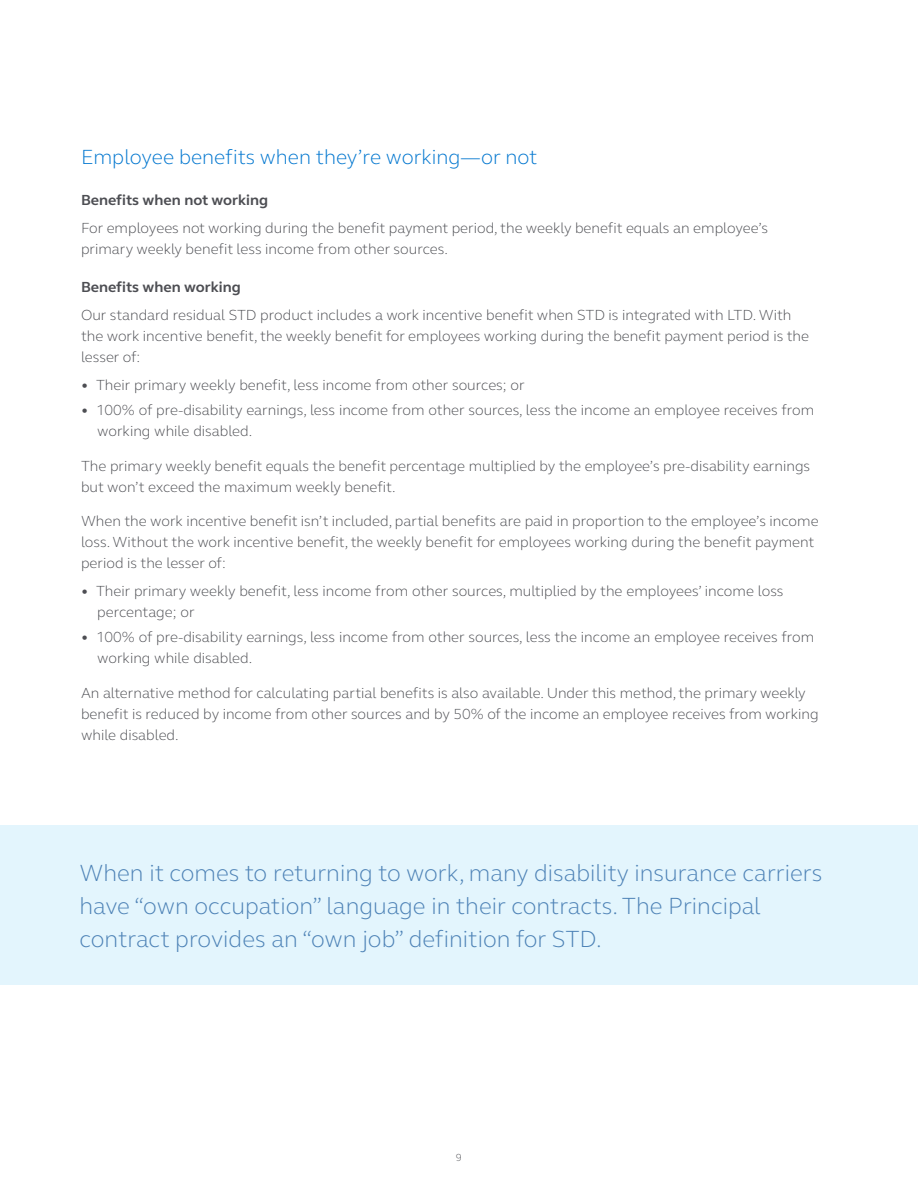
<style>
.page{position:relative;width:918px;height:1188px;background:#fff}
.page>*{position:absolute;margin:0;border:0;box-sizing:border-box;transform-origin:0 0}
.t1{font:300 24px/33px "FS Elliot Pro";color:#4d82b6}
.t2{font:300 21px "FS Elliot Pro";color:#0076cf}
.t3{font:300 15px/21px "FS Elliot Pro";color:#4d4e53}
.t4{font:700 15px "FS Elliot Pro";color:#4d4e53}
.t5{font:300 10.5px "FS Elliot Pro";color:#4d4e53}
.s1{font-weight:700}
</style>
<div class="page">
<div style="left:0;top:825px;width:918px;height:160px;background:#e3f5fd"></div>
<h2 class="t2" style="left:81px;top:143px;width:458px">Employee benefits when they’re working—or not</h2>
<p class="t4" style="left:81px;top:190px;width:189px">Benefits when not working</p>
<p class="t3" style="left:81px;top:216px;width:689px">For employees not working during the benefit payment period, the weekly benefit equals an employee’s primary weekly benefit less income from other sources.</p>
<p class="t4" style="left:81px;top:277px;width:161px">Benefits when working</p>
<p class="t3" style="left:81px;top:304px;width:730px">Our standard residual STD product includes a work incentive benefit when STD is integrated with LTD. With the work incentive benefit, the weekly benefit for employees working during the benefit payment period is the lesser of:</p>
<p class="t3" style="left:81px;top:374px;width:445px"><span class="s1">•</span> Their primary weekly benefit, less income from other sources; or</p>
<p class="t3" style="left:97px;top:399px;width:718px;text-indent:-16px"><span class="s1">•</span> 100% of pre-disability earnings, less income from other sources, less the income an employee receives from working while disabled.</p>
<p class="t3" style="left:81px;top:455px;width:731px">The primary weekly benefit equals the benefit percentage multiplied by the employee’s pre-disability earnings but won’t exceed the maximum weekly benefit.</p>
<p class="t3" style="left:81px;top:510px;width:739px">When the work incentive benefit isn’t included, partial benefits are paid in proportion to the employee’s income loss. Without the work incentive benefit, the weekly benefit for employees working during the benefit payment period is the lesser of:</p>
<p class="t3" style="left:97px;top:580px;width:688px;text-indent:-16px"><span class="s1">•</span> Their primary weekly benefit, less income from other sources, multiplied by the employees’ income loss percentage; or</p>
<p class="t3" style="left:97px;top:626px;width:718px;text-indent:-16px"><span class="s1">•</span> 100% of pre-disability earnings, less income from other sources, less the income an employee receives from working while disabled.</p>
<p class="t3" style="left:81px;top:682px;width:739px">An alternative method for calculating partial benefits is also available. Under this method, the primary weekly benefit is reduced by income from other sources and by 50% of the income an employee receives from working while disabled.</p>
<h1 class="t1" style="left:80px;top:855px;width:744px">When it comes to returning to work, many disability insurance carriers have “own occupation” language in their contracts. The Principal contract provides an “own job” definition for STD.</h1>
<p class="t5" style="left:456px;top:1151px;width:8px">9</p>
</div>
